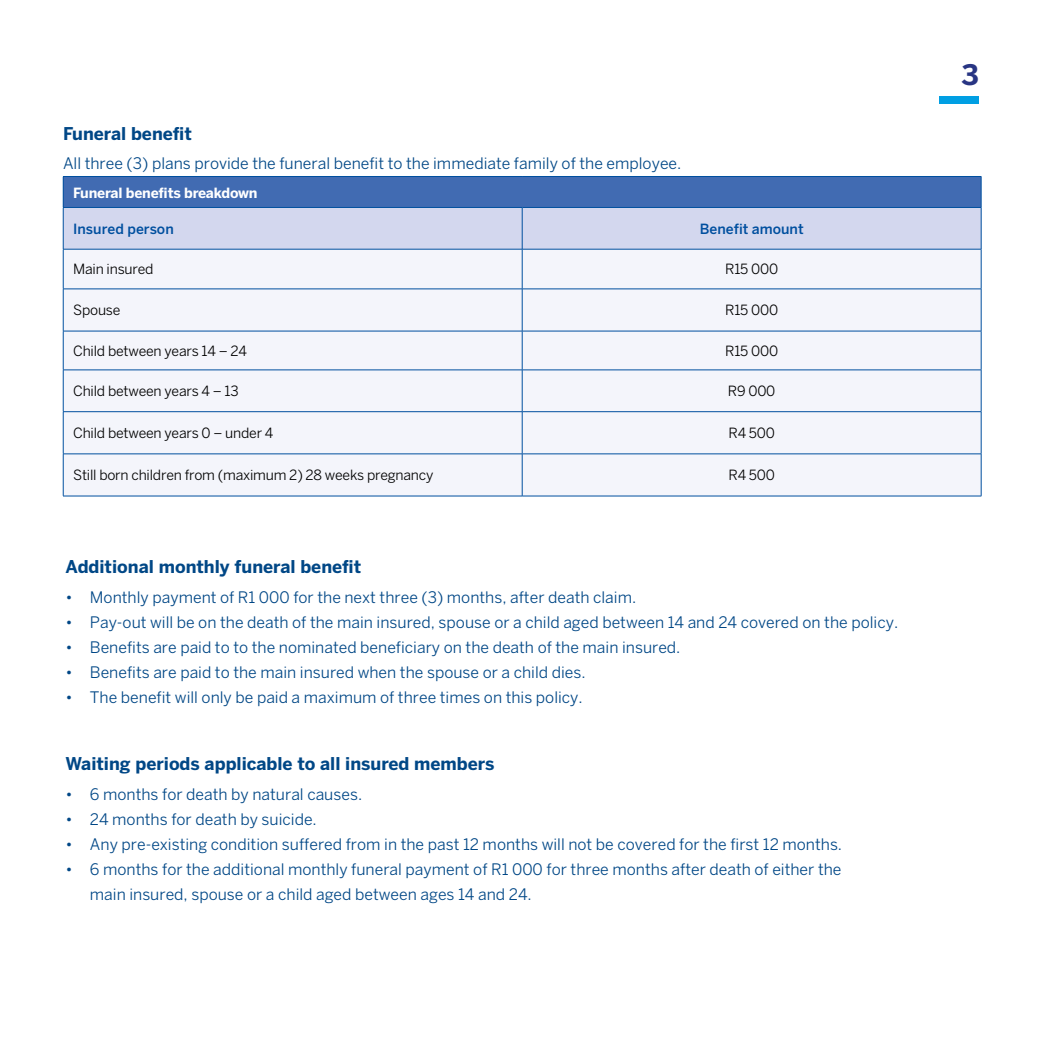
<style>
.page{position:relative;width:1042px;height:1042px;background:#fff}
.page>*{position:absolute;margin:0;border:0;box-sizing:border-box;transform-origin:0 0}
.t1{font:700 28px "Benton Sans";color:#283583}
.t2{font:700 17.5px "Benton Sans";color:#004786}
.t3{font:15.75px/25px "Benton Sans";color:#004786}
.t4{font:14px "Benton Sans";letter-spacing:-.015em;color:#000}
.t5{font:500 14px "Benton Sans";color:#004f9f}
.t6{font:700 14px "Benton Sans";letter-spacing:-.015em;color:#fff}
</style>
<div class="page">
<div style="left:939px;top:96px;width:40px;height:8px;background:#009fe3"></div>
<div style="left:63px;top:176px;width:918px;height:31px;background:#416bb2"></div>
<div style="left:64px;top:208px;width:917px;height:41px;background:#d3d7ee"></div>
<div style="left:64px;top:250px;width:917px;height:246px;background:#f4f5fb"></div>
<hr style="left:63px;top:176px;width:459px;height:1px;background:#004f9f">
<hr style="left:63px;top:177px;width:1px;height:30px;background:#004f9f">
<hr style="left:522px;top:176px;width:459px;height:1px;background:#004f9f">
<hr style="left:981px;top:177px;width:1px;height:30px;background:#004f9f">
<hr style="left:63px;top:207px;width:459px;height:1px;background:#004f9f">
<hr style="left:63px;top:208px;width:1px;height:41px;background:#004f9f">
<hr style="left:522px;top:207px;width:459px;height:1px;background:#004f9f">
<hr style="left:522px;top:208px;width:1px;height:41px;background:#004f9f">
<hr style="left:981px;top:208px;width:1px;height:41px;background:#004f9f">
<hr style="left:63px;top:249px;width:459px;height:1px;background:#004f9f">
<hr style="left:63px;top:249px;width:1px;height:40px;background:#004f9f">
<hr style="left:522px;top:249px;width:459px;height:1px;background:#004f9f">
<hr style="left:522px;top:249px;width:1px;height:40px;background:#004f9f">
<hr style="left:981px;top:249px;width:1px;height:40px;background:#004f9f">
<hr style="left:63px;top:289px;width:459px;height:1px;background:#004f9f">
<hr style="left:63px;top:289px;width:1px;height:42px;background:#004f9f">
<hr style="left:522px;top:289px;width:459px;height:1px;background:#004f9f">
<hr style="left:522px;top:289px;width:1px;height:42px;background:#004f9f">
<hr style="left:981px;top:289px;width:1px;height:42px;background:#004f9f">
<hr style="left:63px;top:331px;width:459px;height:1px;background:#004f9f">
<hr style="left:63px;top:331px;width:1px;height:39px;background:#004f9f">
<hr style="left:522px;top:331px;width:459px;height:1px;background:#004f9f">
<hr style="left:522px;top:331px;width:1px;height:39px;background:#004f9f">
<hr style="left:981px;top:331px;width:1px;height:39px;background:#004f9f">
<hr style="left:63px;top:370px;width:459px;height:1px;background:#004f9f">
<hr style="left:63px;top:370px;width:1px;height:41px;background:#004f9f">
<hr style="left:522px;top:370px;width:459px;height:1px;background:#004f9f">
<hr style="left:522px;top:370px;width:1px;height:41px;background:#004f9f">
<hr style="left:981px;top:370px;width:1px;height:41px;background:#004f9f">
<hr style="left:63px;top:411px;width:459px;height:1px;background:#004f9f">
<hr style="left:63px;top:412px;width:1px;height:42px;background:#004f9f">
<hr style="left:522px;top:411px;width:459px;height:1px;background:#004f9f">
<hr style="left:522px;top:412px;width:1px;height:42px;background:#004f9f">
<hr style="left:981px;top:412px;width:1px;height:42px;background:#004f9f">
<hr style="left:63px;top:453px;width:459px;height:1px;background:#004f9f">
<hr style="left:63px;top:454px;width:1px;height:42px;background:#004f9f">
<hr style="left:522px;top:453px;width:459px;height:1px;background:#004f9f">
<hr style="left:522px;top:454px;width:1px;height:42px;background:#004f9f">
<hr style="left:981px;top:454px;width:1px;height:42px;background:#004f9f">
<hr style="left:63px;top:496px;width:459px;height:1px;background:#004f9f">
<hr style="left:522px;top:496px;width:459px;height:1px;background:#004f9f">
<p class="t2" style="left:63px;top:122px;width:131px">Funeral benefit</p>
<p class="t3" style="left:63px;top:151px;width:620px">All three (3) plans provide the funeral benefit to the immediate family of the employee.</p>
<p class="t6" style="left:73px;top:184px;width:186px">Funeral benefits breakdown</p>
<p class="t5" style="left:73px;top:220px;width:102px">Insured person</p>
<p class="t5" style="left:700px;top:220px;width:105px">Benefit amount</p>
<p class="t4" style="left:73px;top:261px;width:82px">Main insured</p>
<p class="t4" style="left:725px;top:261px;width:54px">R15 000</p>
<p class="t4" style="left:73px;top:302px;width:49px">Spouse</p>
<p class="t4" style="left:725px;top:302px;width:54px">R15 000</p>
<p class="t4" style="left:73px;top:342px;width:175px">Child between years 14 – 24</p>
<p class="t4" style="left:725px;top:342px;width:54px">R15 000</p>
<p class="t4" style="left:73px;top:382px;width:167px">Child between years 4 – 13</p>
<p class="t4" style="left:728px;top:382px;width:49px">R9 000</p>
<p class="t4" style="left:73px;top:424px;width:202px">Child between years 0 – under 4</p>
<p class="t4" style="left:728px;top:424px;width:48px">R4 500</p>
<p class="t4" style="left:73px;top:467px;width:362px">Still born children from (maximum 2) 28 weeks pregnancy</p>
<p class="t4" style="left:728px;top:467px;width:48px">R4 500</p>
<p class="t2" style="left:65px;top:555px;width:297px">Additional monthly funeral benefit</p>
<p class="t3" style="left:65px;top:584px;width:572px">• Monthly payment of R1 000 for the next three (3) months, after death claim.</p>
<p class="t3" style="left:65px;top:609px;width:834px">• Pay-out will be on the death of the main insured, spouse or a child aged between 14 and 24 covered on the policy.</p>
<p class="t3" style="left:65px;top:634px;width:616px">• Benefits are paid to to the nominated beneficiary on the death of the main insured.</p>
<p class="t3" style="left:65px;top:659px;width:522px">• Benefits are paid to the main insured when the spouse or a child dies.</p>
<p class="t3" style="left:65px;top:685px;width:519px">• The benefit will only be paid a maximum of three times on this policy.</p>
<p class="t2" style="left:65px;top:752px;width:430px">Waiting periods applicable to all insured members</p>
<p class="t3" style="left:65px;top:781px;width:298px">• 6 months for death by natural causes.</p>
<p class="t3" style="left:65px;top:806px;width:253px">• 24 months for death by suicide.</p>
<p class="t3" style="left:65px;top:831px;width:778px">• Any pre-existing condition suffered from in the past 12 months will not be covered for the first 12 months.</p>
<p class="t3" style="left:90px;top:856px;width:753px;text-indent:-25px">• 6 months for the additional monthly funeral payment of R1 000 for three months after death of either the main insured, spouse or a child aged between ages 14 and 24.</p>
<h1 class="t1" style="left:961px;top:57px;width:19px">3</h1>
</div>
